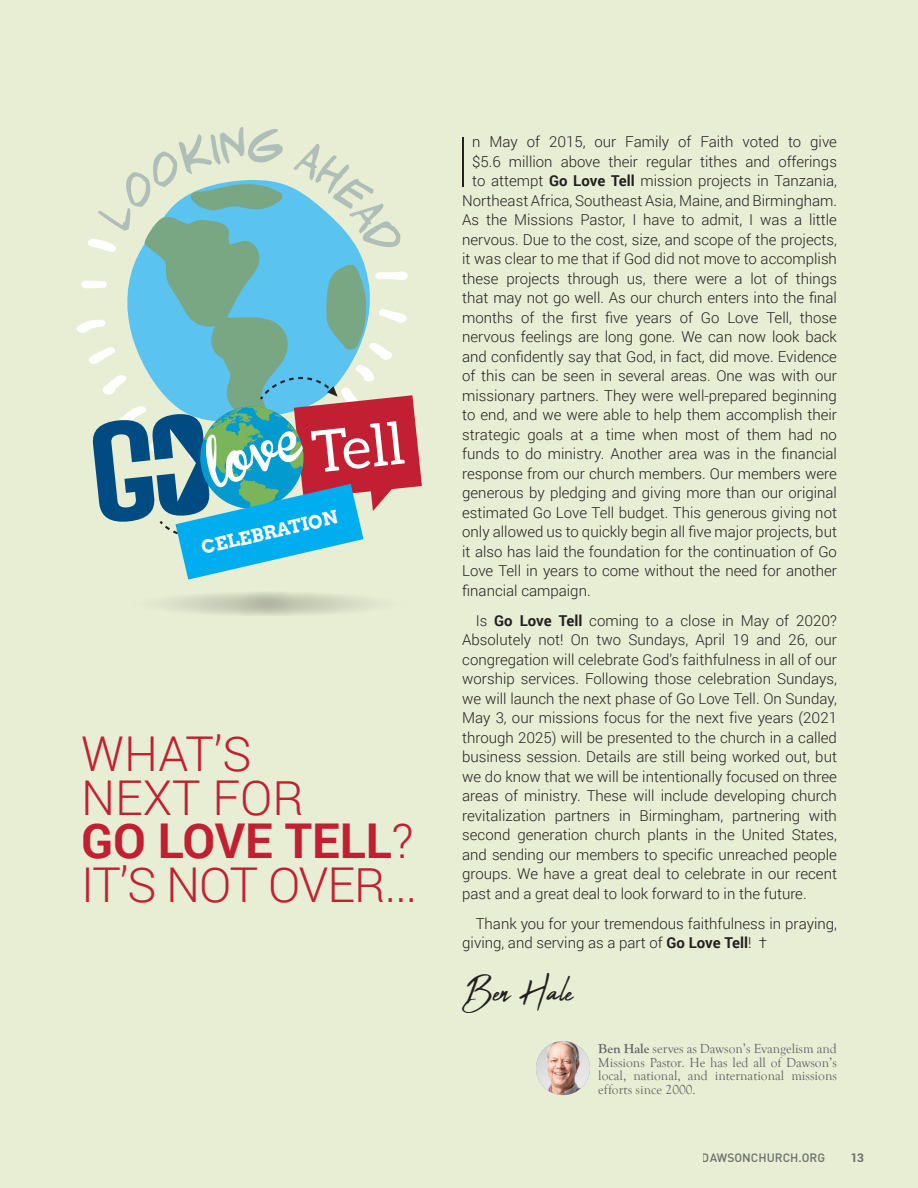
<style>
.page{position:relative;width:918px;height:1188px;background:#e7eed4}
.page>*{position:absolute;margin:0;border:0;box-sizing:border-box;transform-origin:0 0}
._1st_Parag{font:100 69.9px "Roboto";color:#231f20}
.t1{font:300 48px/43.5px "Roboto";letter-spacing:-.01em;color:#c21f32}
.t2{font:700 48px "Roboto";color:#c21f32}
.t3{font:45px "Abuget";color:#231f20}
.Paragraph_Style_1{font:700 18.45px "Arvo";color:#fff}
._1st_Parag-2{font:300 15px/19.5px "Roboto";color:#231f20;text-align:justify}
.BIO_grey{font:13.5px/13.5px "Goudy Old Style T";color:#636366;text-align:justify}
.t4{font:500 12px "DIN Pro";color:#76787b}
.t5{font:700 12px "Roboto";color:#76787b}
.s1{font-weight:300}
.s2{font-weight:700}
</style>
<div class="page">
<img style="left:536px;top:1041px;width:54px;height:54px;border-radius:27px">
<svg style="left:109px;top:589px;width:318px;height:30px"></svg>
<svg style="left:76px;top:180px;width:346px;height:400px"></svg>
<p class="Paragraph_Style_1" style="left:199px;top:536px;width:141px;rotate:-13deg">CELEBRATION</p>
<p class="t1" style="left:81px;top:731px;width:224px">WHAT’S<br>NEXT FOR</p>
<p class="t2" style="left:81px;top:807px;width:334px">GO LOVE TELL<span class="s1">?</span></p>
<p class="t1" style="left:81px;top:861px;width:338px">IT’S NOT OVER...</p>
<p class="_1st_Parag" style="left:454px;top:113px;width:20px">I</p>
<p class="_1st_Parag-2" style="left:472px;top:132px;width:366px">n May of 2015, our Family of Faith voted to give</p>
<p class="_1st_Parag-2" style="left:472px;top:151px;width:366px">$5.6 million above their regular tithes and offerings</p>
<p class="_1st_Parag-2" style="left:472px;top:171px;width:366px">to attempt <span class="s2">Go Love Tell</span> mission projects in Tanzania,</p>
<p class="_1st_Parag-2" style="left:462px;top:190px;width:376px">Northeast Africa, Southeast Asia, Maine, and Birmingham.</p>
<p class="_1st_Parag-2" style="left:462px;top:210px;width:376px">As the Missions Pastor, I have to admit, I was a little</p>
<p class="_1st_Parag-2" style="left:462px;top:229px;width:376px">nervous. Due to the cost, size, and scope of the projects,</p>
<p class="_1st_Parag-2" style="left:462px;top:249px;width:376px">it was clear to me that if God did not move to accomplish</p>
<p class="_1st_Parag-2" style="left:462px;top:268px;width:376px">these projects through us, there were a lot of things</p>
<p class="_1st_Parag-2" style="left:462px;top:288px;width:376px">that may not go well. As our church enters into the final</p>
<p class="_1st_Parag-2" style="left:462px;top:307px;width:376px">months of the first five years of Go Love Tell, those</p>
<p class="_1st_Parag-2" style="left:462px;top:327px;width:376px">nervous feelings are long gone. We can now look back</p>
<p class="_1st_Parag-2" style="left:462px;top:346px;width:376px">and confidently say that God, in fact, did move. Evidence</p>
<p class="_1st_Parag-2" style="left:462px;top:366px;width:376px">of this can be seen in several areas. One was with our</p>
<p class="_1st_Parag-2" style="left:462px;top:385px;width:376px">missionary partners. They were well-prepared beginning</p>
<p class="_1st_Parag-2" style="left:462px;top:405px;width:376px">to end, and we were able to help them accomplish their</p>
<p class="_1st_Parag-2" style="left:462px;top:424px;width:376px">strategic goals at a time when most of them had no</p>
<p class="_1st_Parag-2" style="left:462px;top:444px;width:376px">funds to do ministry. Another area was in the financial</p>
<p class="_1st_Parag-2" style="left:462px;top:463px;width:376px">response from our church members. Our members were</p>
<p class="_1st_Parag-2" style="left:462px;top:483px;width:376px">generous by pledging and giving more than our original</p>
<p class="_1st_Parag-2" style="left:462px;top:502px;width:376px">estimated Go Love Tell budget. This generous giving not</p>
<p class="_1st_Parag-2" style="left:462px;top:522px;width:376px">only allowed us to quickly begin all five major projects, but</p>
<p class="_1st_Parag-2" style="left:462px;top:541px;width:376px">it also has laid the foundation for the continuation of Go</p>
<p class="_1st_Parag-2" style="left:462px;top:561px;width:376px">Love Tell in years to come without the need for another</p>
<p class="_1st_Parag-2" style="left:462px;top:580px;width:130px">financial campaign.</p>
<p class="_1st_Parag-2" style="left:462px;top:610px;width:376px;text-indent:14px">Is <span class="s2">Go Love Tell</span> coming to a close in May of 2020?<br>Absolutely not! On two Sundays, April 19 and 26, our congregation will celebrate God’s faithfulness in all of our worship services. Following those celebration Sundays, we will launch the next phase of Go Love Tell. On Sunday, May 3, our missions focus for the next five years (2021 through 2025) will be presented to the church in a called business session. Details are still being worked out, but we do know that we will be intentionally focused on three areas of ministry. These will include developing church revitalization partners in Birmingham, partnering with second generation church plants in the United States, and sending our members to specific unreached people groups. We have a great deal to celebrate in our recent past and a great deal to look forward to in the future.</p>
<p class="_1st_Parag-2" style="left:462px;top:913px;width:376px;text-indent:14px">Thank you for your tremendous faithfulness in praying, giving, and serving as a part of <span class="s2">Go Love Tell</span>! †</p>
<p class="t3" style="left:462px;top:966px;width:113px">Ben Hale</p>
<p class="BIO_grey" style="left:598px;top:1042px;width:240px"><span class="s2">Ben Hale</span> serves as Dawson’s Evangelism and Missions Pastor. He has led all of Dawson’s local, national, and international missions efforts since 2000.</p>
<p class="t4" style="left:702px;top:1149px;width:125px">DAWSONCHURCH.ORG</p>
<p class="t5" style="left:850px;top:1149px;width:15px">13</p>
</div>
